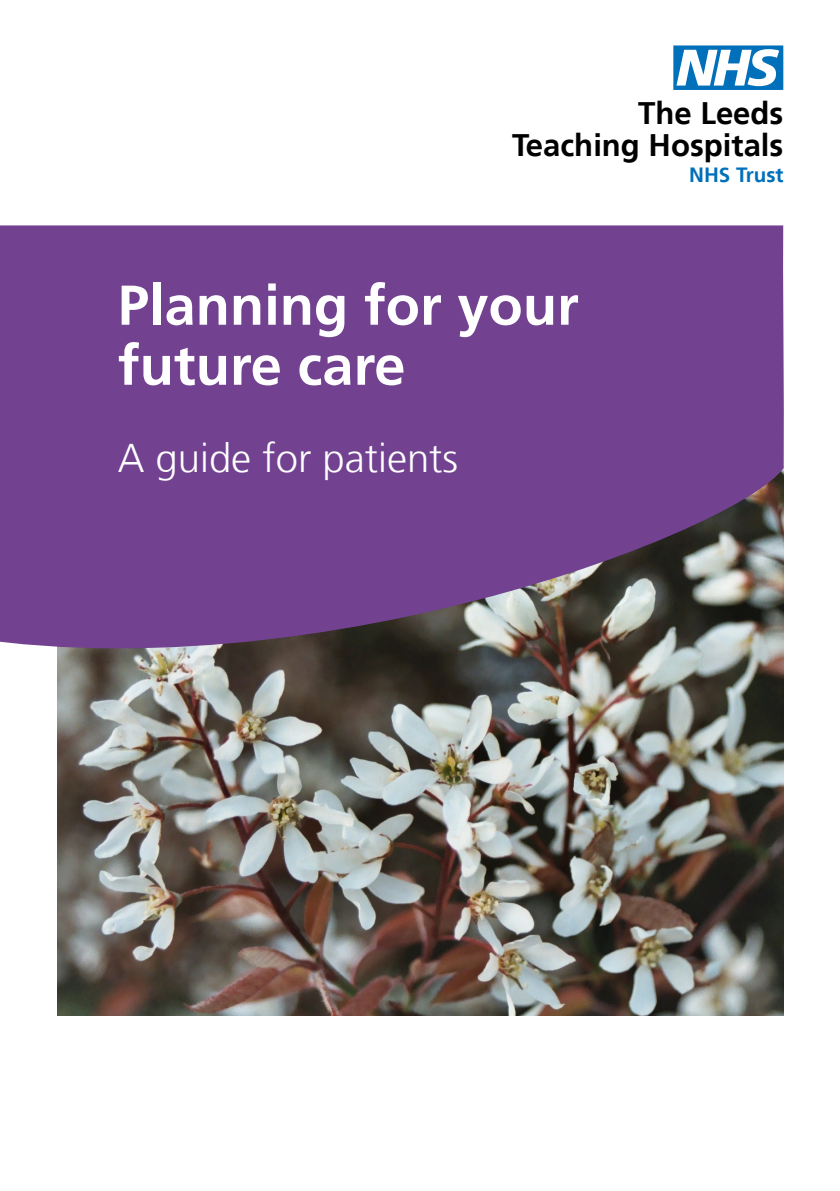
<style>
.page{position:relative;width:840px;height:1191px;background:#fff}
.page>*{position:absolute;margin:0;border:0;box-sizing:border-box;transform-origin:0 0}
.t1{font:62.2px "NHS";color:#0070ba}
.Cover_title_A{font:700 56px/60px "Frutiger LT";color:#fff}
.Cover_title_B{font:300 40px "Frutiger LT";color:#fff}
.t2{font:700 31px "Frutiger LT";color:#000}
.t3{font:700 20.6px "Frutiger LT";color:#0070ba}
</style>
<div class="page">
<img style="left:57px;top:726px;width:726px;height:289px">
<svg style="left:0;top:225px;width:783px;height:501px;background:#724d86"></svg>
<p class="t1" style="left:673px;top:33px;width:111px">n</p>
<p class="t2" style="left:638px;top:95px;width:147px">The Leeds</p>
<p class="t2" style="left:512px;top:127px;width:273px">Teaching Hospitals</p>
<p class="t3" style="left:688px;top:162px;width:96px">NHS Trust</p>
<p class="Cover_title_A" style="left:118px;top:275px;width:462px">Planning for your future care</p>
<p class="Cover_title_B" style="left:118px;top:436px;width:342px">A guide for patients</p>
</div>
